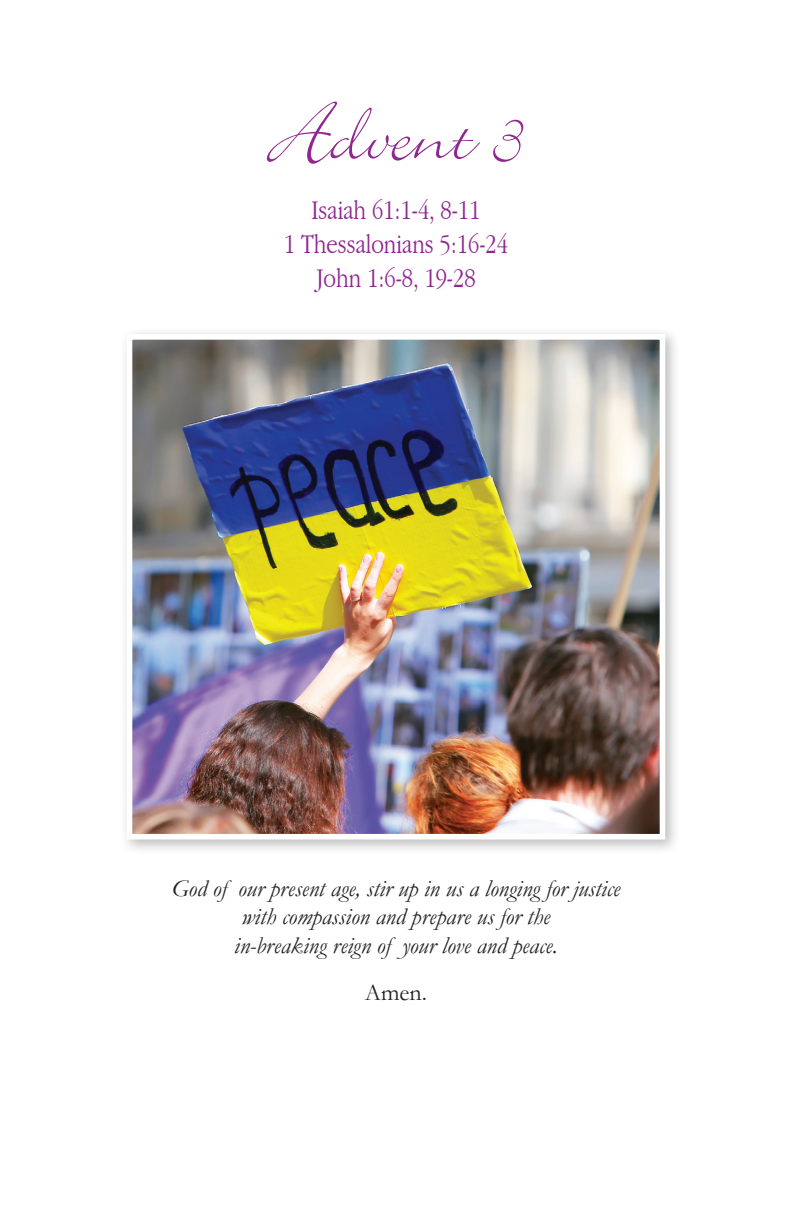
<style>
.page{position:relative;width:792px;height:1224px;background:#fff}
.page>*{position:absolute;margin:0;border:0;box-sizing:border-box;transform-origin:0 0}
.t1{font:96px "Bickley Script Plain";color:#90268f}
.t2{font:300 condensed 28px/33.6px "Garamond";color:#90268f;text-align:center}
.t3{font:italic 24px/28.8px "Garamond";color:#231f20;text-align:center}
.t4{font:24px "Garamond";color:#231f20}
</style>
<div class="page">
<div style="left:120px;top:327px;width:561px;height:528px;background:#231f20;opacity:.3"></div>
<img style="left:134px;top:341px;width:524px;height:492px">
<div style="left:127px;top:334px;width:538px;height:506px;border:6px solid #fff"></div>
<h1 class="t1" style="left:269px;top:69px;width:255px">Advent 3</h1>
<p class="t2" style="left:284px;top:194px;width:226px">Isaiah 61:1-4, 8-11<br>1 Thessalonians 5:16-24<br>John 1:6-8, 19-28</p>
<p class="t3" style="left:172px;top:873px;width:450px">God of our present age, stir up in us a longing for justice with compassion and prepare us for the<br>in-breaking reign of your love and peace.</p>
<p class="t4" style="left:365px;top:978px;width:64px">Amen.</p>
</div>
